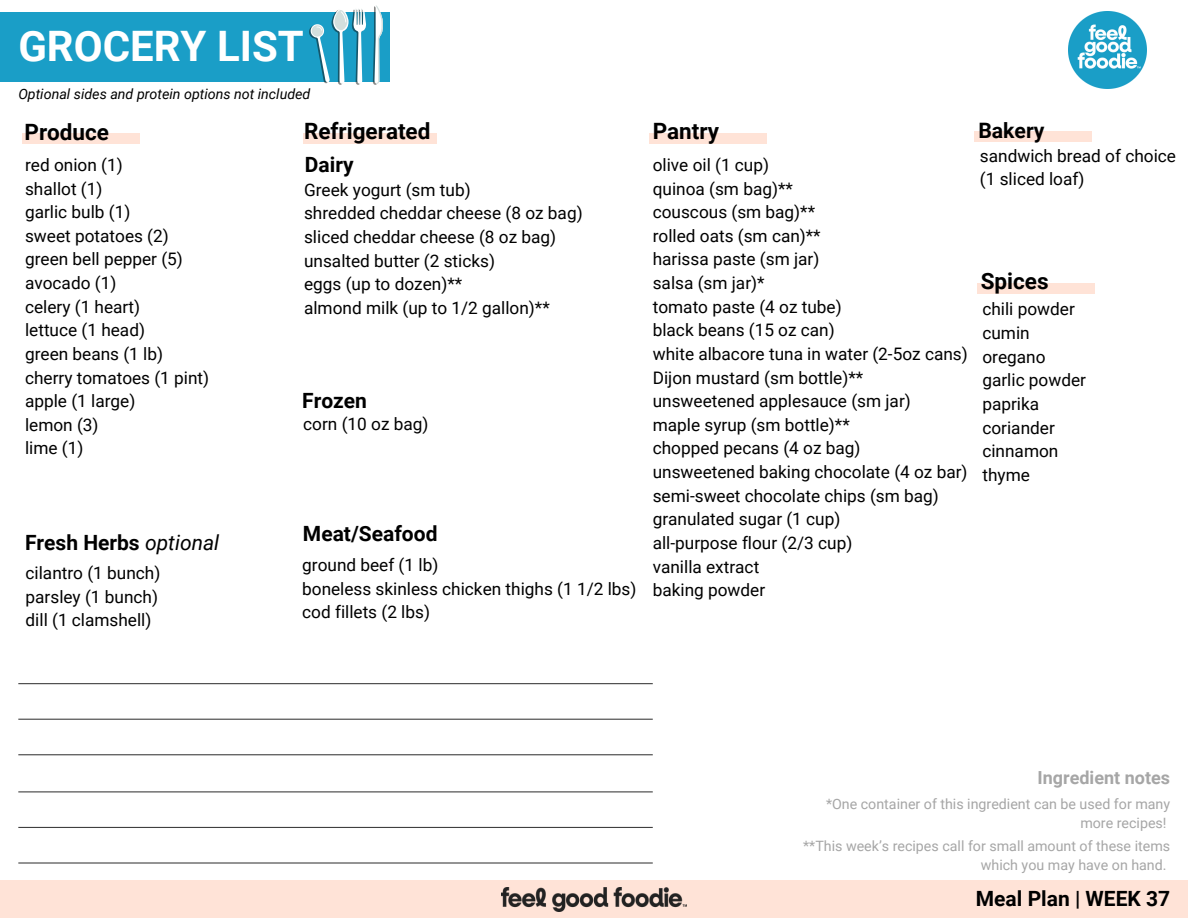
<style>
.page{position:relative;width:1188px;height:918px;background:#fff}
.page>*{position:absolute;margin:0;border:0;box-sizing:border-box;transform-origin:0 0}
.t1{font:700 42px "Roboto";color:#fff}
.t2{font:700 22.5px "Roboto";color:#000}
.t3{font:700 21.3px "Roboto";color:#000}
.t4{font:700 21px "Roboto";color:#000}
.t5{font:700 18px "Roboto";color:#a6a6a6}
.t6{font:17.25px/23.7px "Roboto";color:#000}
.t7{font:14.25px/19.2px "Roboto";color:#a6a6a6;text-align:right}
.t8{font:italic 14.25px "Roboto";color:#000}
.s1{font-weight:400;font-style:italic}
</style>
<div class="page">
<div style="left:0;top:12px;width:389px;height:70px;background:#1a9ec7"></div>
<svg style="left:309px;top:5px;width:74px;height:80px"></svg>
<div style="left:649px;top:133px;width:117px;height:11px;background:#ffe3d7"></div>
<div style="left:303px;top:133px;width:134px;height:11px;background:#ffe3d7"></div>
<div style="left:22px;top:133px;width:118px;height:11px;background:#ffe3d7"></div>
<div style="left:977px;top:283px;width:117px;height:11px;background:#ffe3d7"></div>
<div style="left:0;top:880px;width:1188px;height:38px;background:#ffe3d7"></div>
<div style="left:974px;top:131px;width:118px;height:11px;background:#ffe3d7"></div>
<hr style="left:18px;top:683px;width:635px;height:1px;background:#000">
<hr style="left:18px;top:719px;width:635px;height:1px;background:#000">
<hr style="left:18px;top:754px;width:635px;height:1px;background:#000">
<img style="left:501px;top:888px;width:186px;height:23px">
<img style="left:1069px;top:11px;width:78px;height:78px">
<hr style="left:18px;top:791px;width:635px;height:1px;background:#000">
<hr style="left:18px;top:827px;width:635px;height:1px;background:#000">
<hr style="left:18px;top:862px;width:635px;height:2px;background:#000">
<p class="t1" style="left:18px;top:22px;width:287px">GROCERY LIST</p>
<h5 class="t8" style="left:18px;top:86px;width:294px">Optional sides and protein options not included</h5>
<h2 class="t2" style="left:25px;top:119px;width:86px">Produce</h2>
<h2 class="t6" style="left:25px;top:153px;width:186px">red onion (1)<br>shallot (1)<br>garlic bulb (1)<br>sweet potatoes (2) green bell pepper (5) avocado (1)<br>celery (1 heart)<br>lettuce (1 head)<br>green beans (1 lb) cherry tomatoes (1 pint) apple (1 large)<br>lemon (3)<br>lime (1)</h2>
<h5 class="t4" style="left:25px;top:531px;width:196px">Fresh Herbs <span class="s1">optional</span></h5>
<h5 class="t6" style="left:26px;top:561px;width:136px">cilantro (1 bunch) parsley (1 bunch) dill (1 clamshell)</h5>
<h3 class="t2" style="left:304px;top:118px;width:128px">Refrigerated</h3>
<p class="t4" style="left:305px;top:153px;width:50px">Dairy</p>
<h2 class="t6" style="left:304px;top:178px;width:280px">Greek yogurt (sm tub)<br>shredded cheddar cheese (8 oz bag) sliced cheddar cheese (8 oz bag) unsalted butter (2 sticks)<br>eggs (up to dozen)**<br>almond milk (up to 1/2 gallon)**</h2>
<h5 class="t4" style="left:302px;top:388px;width:66px">Frozen</h5>
<h2 class="t6" style="left:303px;top:412px;width:127px">corn (10 oz bag)</h2>
<p class="t4" style="left:303px;top:522px;width:136px">Meat/Seafood</p>
<h5 class="t6" style="left:302px;top:553px;width:336px">ground beef (1 lb)<br>boneless skinless chicken thighs (1 1/2 lbs) cod fillets (2 lbs)</h5>
<h1 class="t2" style="left:653px;top:118px;width:68px">Pantry</h1>
<h5 class="t6" style="left:653px;top:153px;width:317px">olive oil (1 cup)<br>quinoa (sm bag)**<br>couscous (sm bag)**<br>rolled oats (sm can)**<br>harissa paste (sm jar)<br>salsa (sm jar)*<br>tomato paste (4 oz tube)<br>black beans (15 oz can)<br>white albacore tuna in water (2-5oz cans)<br>Dijon mustard (sm bottle)** unsweetened applesauce (sm jar)<br>maple syrup (sm bottle)**<br>chopped pecans (4 oz bag)<br>unsweetened baking chocolate (4 oz bar) semi-sweet chocolate chips (sm bag) granulated sugar (1 cup)<br>all-purpose flour (2/3 cup)<br>vanilla extract<br>baking powder</h5>
<h2 class="t3" style="left:978px;top:119px;width:68px">Bakery</h2>
<p class="t6" style="left:980px;top:144px;width:198px">sandwich bread of choice (1 sliced loaf)</p>
<h5 class="t2" style="left:981px;top:268px;width:69px">Spices</h5>
<h2 class="t6" style="left:982px;top:298px;width:105px">chili powder cumin oregano garlic powder paprika coriander cinnamon thyme</h2>
<p class="t5" style="left:1038px;top:767px;width:134px">Ingredient notes</p>
<h4 class="t7" style="left:826px;top:795px;width:346px">*One container of this ingredient can be used for many more recipes!</h4>
<h2 class="t7" style="left:803px;top:836px;width:369px">**This week’s recipes call for small amount of these items which you may have on hand.</h2>
<h2 class="t4" style="left:976px;top:886px;width:196px">Meal Plan | WEEK 37</h2>
</div>
